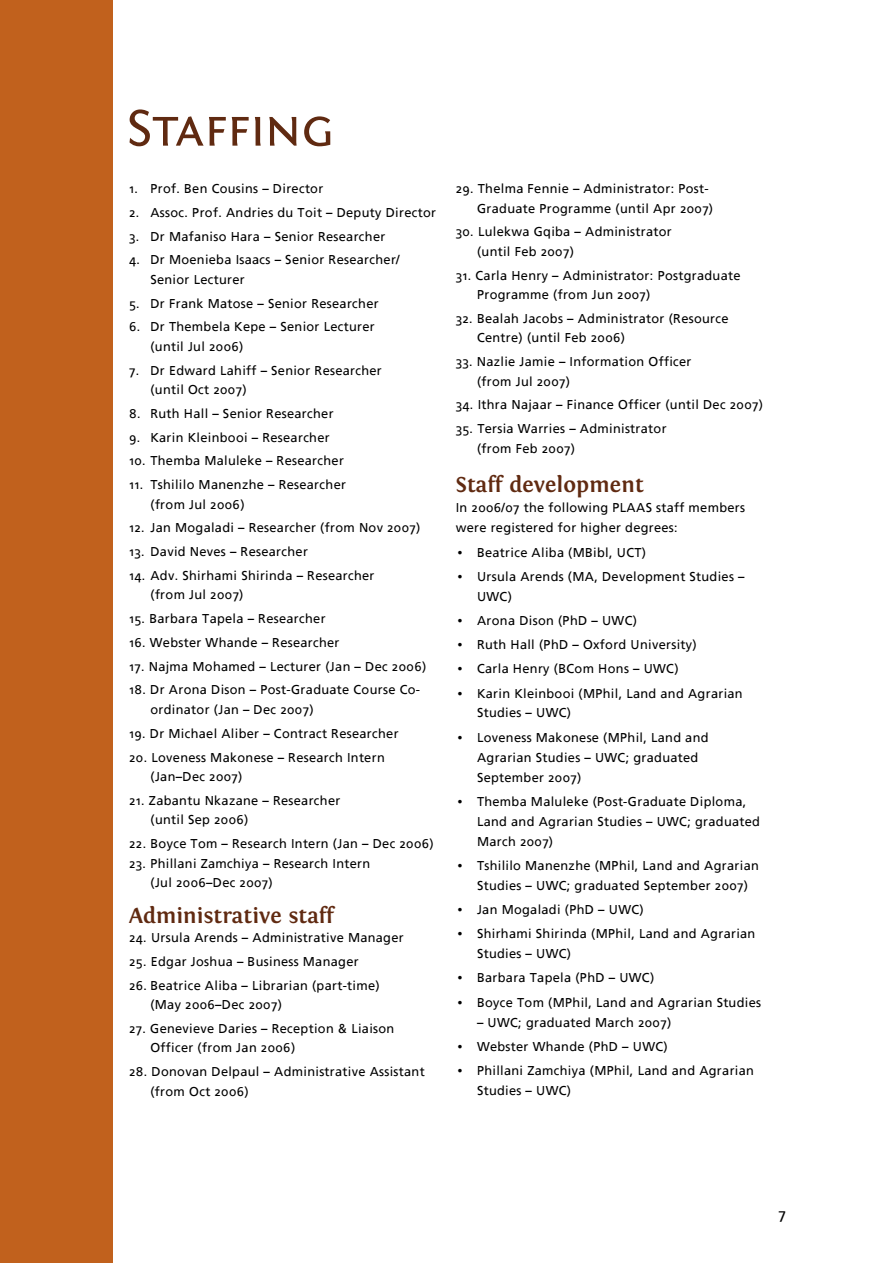
<style>
.page{position:relative;width:893px;height:1263px;background:#fff}
.page>*{position:absolute;margin:0;border:0;box-sizing:border-box;transform-origin:0 0}
.t1{font:54px "Fontin Sans Small Caps";color:#602a11}
.t2{font:700 22.5px "Fontin";letter-spacing:.005em;color:#602a11}
.t3{font:15px "Frutiger Linotype";color:#000}
.t4{font:12.75px/19.5px "Frutiger Linotype";letter-spacing:.025em;color:#000}
.s1{font-family:"Franklin Gothic"}
</style>
<div class="page">
<div style="left:0;top:0;width:112px;height:1263px;background:#c1611d"></div>
<h1 class="t1" style="left:127px;top:98px;width:210px">Staffing</h1>
<p class="t4" style="left:129px;top:179px;width:196px">1. Prof. Ben Cousins – Director</p>
<p class="t4" style="left:129px;top:203px;width:308px">2. Assoc. Prof. Andries du Toit – Deputy Director</p>
<p class="t4" style="left:129px;top:226px;width:258px">3. Dr Mafaniso Hara – Senior Researcher</p>
<p class="t4" style="left:150px;top:250px;width:251px;text-indent:-21px">4. Dr Moenieba Isaacs – Senior Researcher/<br>Senior Lecturer</p>
<p class="t4" style="left:129px;top:293px;width:251px">5. Dr Frank Matose – Senior Researcher</p>
<p class="t4" style="left:150px;top:317px;width:226px;text-indent:-21px">6. Dr Thembela Kepe – Senior Lecturer (until Jul 2006)</p>
<p class="t4" style="left:150px;top:360px;width:233px;text-indent:-21px">7. Dr Edward Lahiff – Senior Researcher (until Oct 2007)</p>
<p class="t4" style="left:129px;top:404px;width:206px">8. Ruth Hall – Senior Researcher</p>
<p class="t4" style="left:129px;top:427px;width:202px">9. Karin Kleinbooi – Researcher</p>
<p class="t4" style="left:129px;top:451px;width:216px">10. Themba Maluleke – Researcher</p>
<p class="t4" style="left:150px;top:475px;width:197px;text-indent:-21px">11. Tshililo Manenzhe – Researcher (from Jul 2006)</p>
<p class="t4" style="left:129px;top:518px;width:293px">12. Jan Mogaladi – Researcher (from Nov 2007)</p>
<p class="t4" style="left:129px;top:542px;width:180px">13. David Neves – Researcher</p>
<p class="t4" style="left:150px;top:566px;width:226px;text-indent:-21px">14. Adv. Shirhami Shirinda – Researcher (from Jul 2007)</p>
<p class="t4" style="left:129px;top:609px;width:198px">15. Barbara Tapela – Researcher</p>
<p class="t4" style="left:129px;top:633px;width:212px">16. Webster Whande – Researcher</p>
<p class="t4" style="left:129px;top:656px;width:299px">17. Najma Mohamed – Lecturer (Jan – Dec 2006)</p>
<p class="t4" style="left:150px;top:680px;width:271px;text-indent:-21px">18. Dr Arona Dison – Post-Graduate Course Co&shy;ordinator (Jan – Dec 2007)</p>
<p class="t4" style="left:129px;top:723px;width:271px">19. Dr Michael Aliber – Contract Researcher</p>
<p class="t4" style="left:150px;top:747px;width:236px;text-indent:-21px">20. Loveness Makonese – Research Intern (Jan–Dec 2007)</p>
<p class="t4" style="left:150px;top:790px;width:191px;text-indent:-21px">21. Zabantu Nkazane – Researcher (until Sep 2006)</p>
<p class="t4" style="left:129px;top:834px;width:306px">22. Boyce Tom – Research Intern (Jan – Dec 2006)</p>
<p class="t4" style="left:150px;top:853px;width:221px;text-indent:-21px">23. Phillani Zamchiya – Research Intern (Jul 2006–Dec 2007)</p>
<h2 class="t2" style="left:129px;top:902px;width:206px">Administrative staff</h2>
<p class="t4" style="left:129px;top:928px;width:276px">24. Ursula Arends – Administrative Manager</p>
<p class="t4" style="left:129px;top:951px;width:231px">25. Edgar Joshua – Business Manager</p>
<p class="t4" style="left:150px;top:975px;width:231px;text-indent:-21px">26. Beatrice Aliba – Librarian (part-time) (May 2006–Dec 2007)</p>
<p class="t4" style="left:150px;top:1018px;width:245px;text-indent:-21px">27. Genevieve Daries – Reception &amp; Liaison<br>Officer (from Jan 2006)</p>
<p class="t4" style="left:150px;top:1062px;width:276px;text-indent:-21px">28. Donovan Delpaul – Administrative Assistant (from Oct 2006)</p>
<p class="t4" style="left:477px;top:179px;width:238px;text-indent:-21px">29. Thelma Fennie – Administrator: Post-<br>Graduate Programme (until Apr 2007)</p>
<p class="t4" style="left:477px;top:222px;width:196px;text-indent:-21px">30. Lulekwa Gqiba – Administrator (until Feb 2007)</p>
<p class="t4" style="left:477px;top:265px;width:265px;text-indent:-21px">31. Carla Henry – Administrator: Postgraduate<br>Programme (from Jun 2007)</p>
<p class="t4" style="left:477px;top:309px;width:253px;text-indent:-21px">32. Bealah Jacobs – Administrator (Resource<br>Centre) (until Feb 2006)</p>
<p class="t4" style="left:477px;top:352px;width:216px;text-indent:-21px">33. Nazlie Jamie – Information Officer (from Jul 2007)</p>
<p class="t4" style="left:456px;top:395px;width:309px">34. Ithra Najaar – Finance Officer (until Dec 2007)</p>
<p class="t4" style="left:477px;top:419px;width:191px;text-indent:-21px">35. Tersia Warries – Administrator (from Feb 2007)</p>
<h2 class="t2" style="left:456px;top:472px;width:189px">Staff development</h2>
<p class="t4" style="left:456px;top:498px;width:291px;line-height:20px">In 2006/07 the following PLAAS staff members were registered for higher degrees:</p>
<p class="t4" style="left:456px;top:542px;width:192px"><span class="s1">•</span> Beatrice Aliba (MBibl, UCT)</p>
<p class="t4" style="left:477px;top:566px;width:269px;line-height:20px;text-indent:-21px"><span class="s1">•</span> Ursula Arends (MA, Development Studies –<br>UWC)</p>
<p class="t4" style="left:456px;top:611px;width:183px"><span class="s1">•</span> Arona Dison (PhD – UWC)</p>
<p class="t4" style="left:456px;top:635px;width:243px"><span class="s1">•</span> Ruth Hall (PhD – Oxford University)</p>
<p class="t4" style="left:456px;top:659px;width:224px"><span class="s1">•</span> Carla Henry (BCom Hons – UWC)</p>
<p class="t4" style="left:477px;top:683px;width:267px;line-height:20px;text-indent:-21px"><span class="s1">•</span> Karin Kleinbooi (MPhil, Land and Agrarian<br>Studies – UWC)</p>
<p class="t4" style="left:477px;top:727px;width:233px;line-height:20px;text-indent:-21px"><span class="s1">•</span> Loveness Makonese (MPhil, Land and<br>Agrarian Studies – UWC; graduated<br>September 2007)</p>
<p class="t4" style="left:477px;top:791px;width:285px;line-height:20px;text-indent:-21px"><span class="s1">•</span> Themba Maluleke (Post-Graduate Diploma,<br>Land and Agrarian Studies – UWC; graduated<br>March 2007)</p>
<p class="t4" style="left:477px;top:855px;width:283px;line-height:20px;text-indent:-21px"><span class="s1">•</span> Tshililo Manenzhe (MPhil, Land and Agrarian<br>Studies – UWC; graduated September 2007)</p>
<p class="t4" style="left:456px;top:900px;width:189px"><span class="s1">•</span> Jan Mogaladi (PhD – UWC)</p>
<p class="t4" style="left:477px;top:924px;width:280px;line-height:20px;text-indent:-21px"><span class="s1">•</span> Shirhami Shirinda (MPhil, Land and Agrarian<br>Studies – UWC)</p>
<p class="t4" style="left:456px;top:968px;width:200px"><span class="s1">•</span> Barbara Tapela (PhD – UWC)</p>
<p class="t4" style="left:456px;top:992px;width:307px"><span class="s1">•</span> Boyce Tom (MPhil, Land and Agrarian Studies</p>
<p class="t4" style="left:477px;top:1012px;width:196px">– UWC; graduated March 2007)</p>
<p class="t4" style="left:456px;top:1036px;width:213px"><span class="s1">•</span> Webster Whande (PhD – UWC)</p>
<p class="t4" style="left:477px;top:1060px;width:278px;line-height:20px;text-indent:-21px"><span class="s1">•</span> Phillani Zamchiya (MPhil, Land and Agrarian<br>Studies – UWC)</p>
<p class="t3" style="left:778px;top:1205px;width:9px">7</p>
</div>
